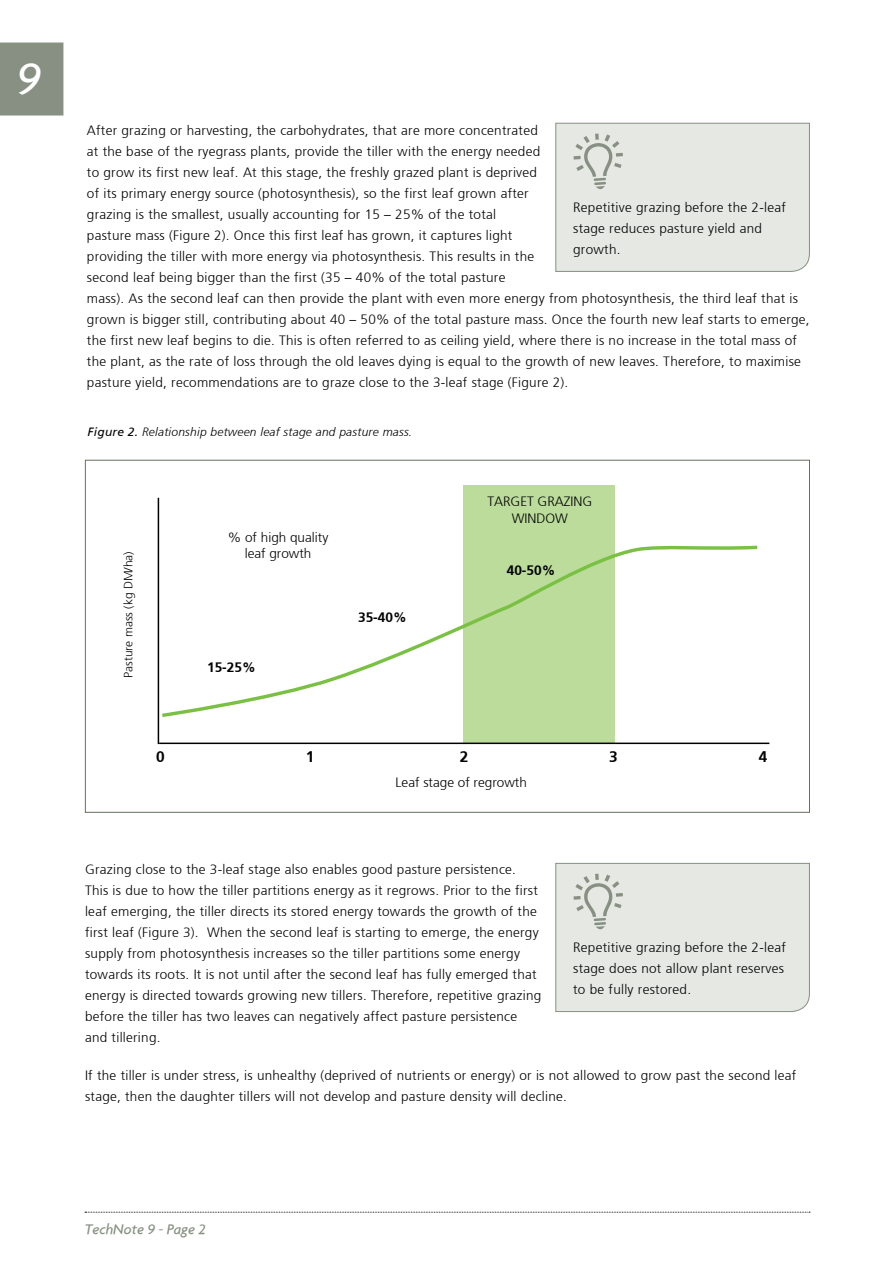
<style>
.page{position:relative;width:893px;height:1263px;background:#fff}
.page>*{position:absolute;margin:0;border:0;box-sizing:border-box;transform-origin:0 0}
.t1{font:italic 500 48px "Agenda";color:#fff}
.t2{font:700 15.3px "Frutiger";color:#000}
.t3{font:italic 500 15px "Agenda";color:#879082}
.t4{font:700 13.65px "Frutiger";color:#000}
.t5{font:300 13.5px/21px "Frutiger";letter-spacing:.02em;color:#000}
.t6{font:300 13.5px/16.2px "Frutiger";color:#000;text-align:center}
.t7{font:italic 300 12px "Frutiger";letter-spacing:.02em;color:#000}
.t8{font:300 12px "Frutiger";color:#000}
.s1{font-weight:400}
</style>
<div class="page">
<svg style="left:85px;top:1212px;width:725px;height:1px"></svg>
<div style="left:0;top:43px;width:63px;height:73px;background:#879082"></div>
<div style="left:555px;top:122px;width:255px;height:150px;background:#e5e8e3"></div>
<div style="left:555px;top:863px;width:255px;height:149px;background:#e5e8e3"></div>
<div style="left:463px;top:486px;width:151px;height:257px;background:#bbdc9b"></div>
<svg style="left:159px;top:541px;width:599px;height:178px"></svg>
<hr style="left:159px;top:742px;width:610px;height:2px;background:#000">
<hr style="left:158px;top:498px;width:1px;height:246px;background:#000">
<h1 class="t1" style="left:17px;top:50px;width:26px">9</h1>
<p class="t5" style="left:87px;top:120px;width:724px">After grazing or harvesting, the carbohydrates, that are more concentrated<br>at the base of the ryegrass plants, provide the tiller with the energy needed<br>to grow its first new leaf. At this stage, the freshly grazed plant is deprived<br>of its primary energy source (photosynthesis), so the first leaf grown after<br>grazing is the smallest, usually accounting for 15 – 25% of the total<br>pasture mass (Figure 2). Once this first leaf has grown, it captures light<br>providing the tiller with more energy via photosynthesis. This results in the<br>second leaf being bigger than the first (35 – 40% of the total pasture<br>mass). As the second leaf can then provide the plant with even more energy from photosynthesis, the third leaf that is grown is bigger still, contributing about 40 – 50% of the total pasture mass. Once the fourth new leaf starts to emerge, the first new leaf begins to die. This is often referred to as ceiling yield, where there is no increase in the total mass of the plant, as the rate of loss through the old leaves dying is equal to the growth of new leaves. Therefore, to maximise pasture yield, recommendations are to graze close to the 3-leaf stage (Figure 2).</p>
<p class="t5" style="left:573px;top:197px;width:214px">Repetitive grazing before the 2-leaf stage reduces pasture yield and growth.</p>
<p class="t7" style="left:88px;top:425px;width:326px"><span class="s1">Figure 2.</span> Relationship between leaf stage and pasture mass.</p>
<p class="t8" style="left:122px;top:678px;width:128px;rotate:-90deg">Pasture mass (kg DM/ha)</p>
<p class="t6" style="left:228px;top:529px;width:102px">% of high quality leaf growth</p>
<p class="t4" style="left:207px;top:659px;width:50px">15-25%</p>
<p class="t4" style="left:358px;top:609px;width:50px">35-40%</p>
<p class="t6" style="left:487px;top:494px;width:107px">TARGET GRAZING<br>WINDOW</p>
<p class="t4" style="left:507px;top:562px;width:50px">40-50%</p>
<p class="t2" style="left:156px;top:748px;width:10px">0</p>
<p class="t2" style="left:306px;top:748px;width:10px">1</p>
<p class="t2" style="left:460px;top:748px;width:10px">2</p>
<p class="t2" style="left:609px;top:748px;width:10px">3</p>
<p class="t2" style="left:759px;top:748px;width:10px">4</p>
<p class="t6" style="left:396px;top:775px;width:133px">Leaf stage of regrowth</p>
<p class="t5" style="left:85px;top:859px;width:458px">Grazing close to the 3-leaf stage also enables good pasture persistence.<br>This is due to how the tiller partitions energy as it regrows. Prior to the first leaf emerging, the tiller directs its stored energy towards the growth of the first leaf (Figure 3). When the second leaf is starting to emerge, the energy supply from photosynthesis increases so the tiller partitions some energy towards its roots. It is not until after the second leaf has fully emerged that energy is directed towards growing new tillers. Therefore, repetitive grazing before the tiller has two leaves can negatively affect pasture persistence and tillering.</p>
<p class="t5" style="left:85px;top:1065px;width:713px">If the tiller is under stress, is unhealthy (deprived of nutrients or energy) or is not allowed to grow past the second leaf stage, then the daughter tillers will not develop and pasture density will decline.</p>
<p class="t5" style="left:573px;top:937px;width:214px">Repetitive grazing before the 2-leaf stage does not allow plant reserves to be fully restored.</p>
<p class="t3" style="left:85px;top:1220px;width:123px">TechNote 9 - Page 2</p>
</div>
